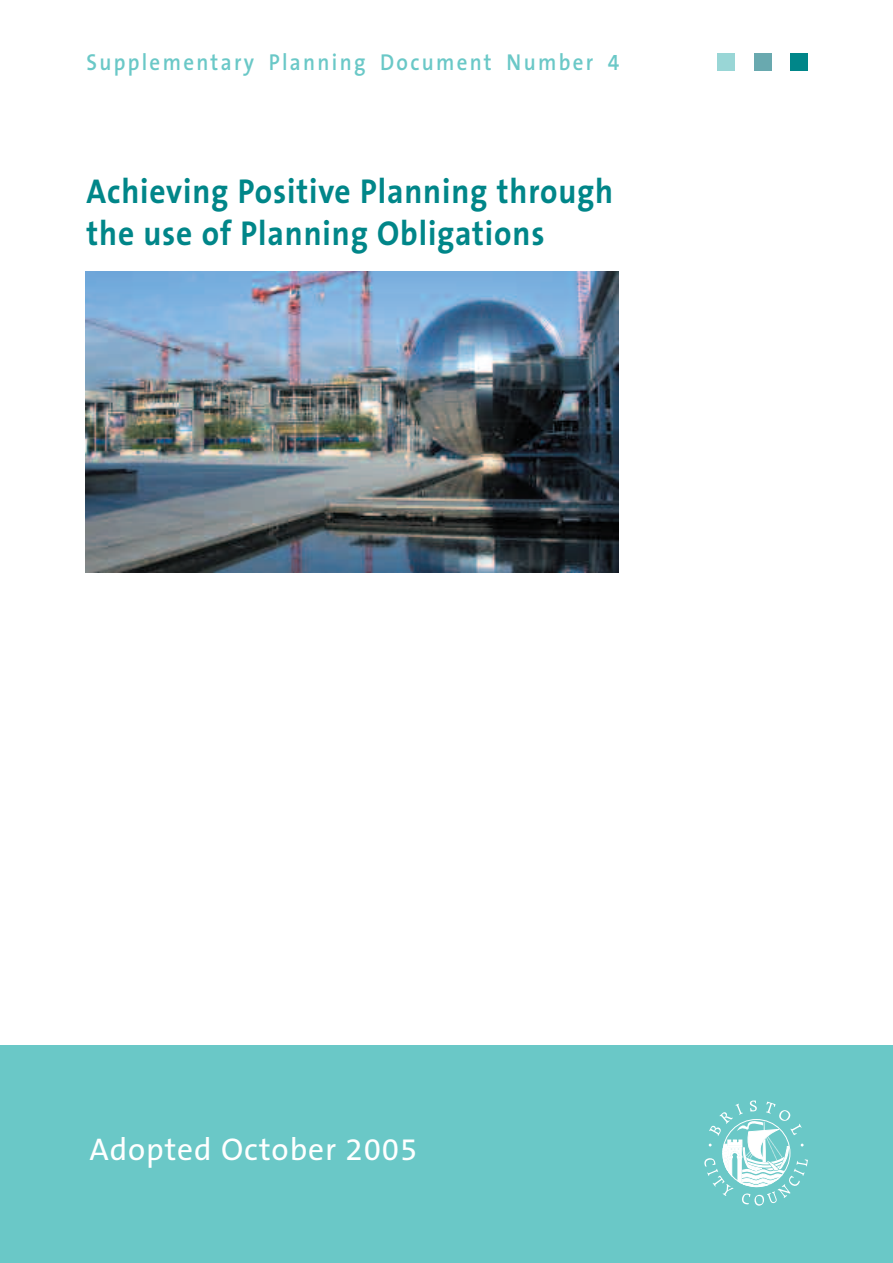
<style>
.page{position:relative;width:893px;height:1263px;background:#fff}
.page>*{position:absolute;margin:0;border:0;box-sizing:border-box;transform-origin:0 0}
.t1{font:700 34.65px/42px "The Sans B7";letter-spacing:.03em;color:#008689;scale:.91 1}
.t2{font:31.5px "The Sans B5 Plain";letter-spacing:.03em;color:#fff}
.t3{font:600 23.1px "The Sans B6";letter-spacing:.11em;color:#6ac8c7;scale:.91 1}
</style>
<div class="page">
<div style="left:0;top:1045px;width:893px;height:218px;background:#6ac8c7"></div>
<div style="left:717px;top:53px;width:18px;height:18px;background:#99d6d6"></div>
<div style="left:790px;top:53px;width:18px;height:18px;background:#008689"></div>
<div style="left:754px;top:53px;width:17px;height:18px;background:#69a9af"></div>
<img style="left:85px;top:271px;width:534px;height:301px">
<svg style="left:704px;top:1100px;width:104px;height:106px"></svg>
<p class="t3" style="left:87px;top:50px;width:587px">Supplementary Planning Document Number 4</p>
<p class="t1" style="left:87px;top:171px;width:580px">Achieving Positive Planning through the use of Planning Obligations</p>
<p class="t2" style="left:90px;top:1133px;width:329px">Adopted October 2005</p>
</div>
